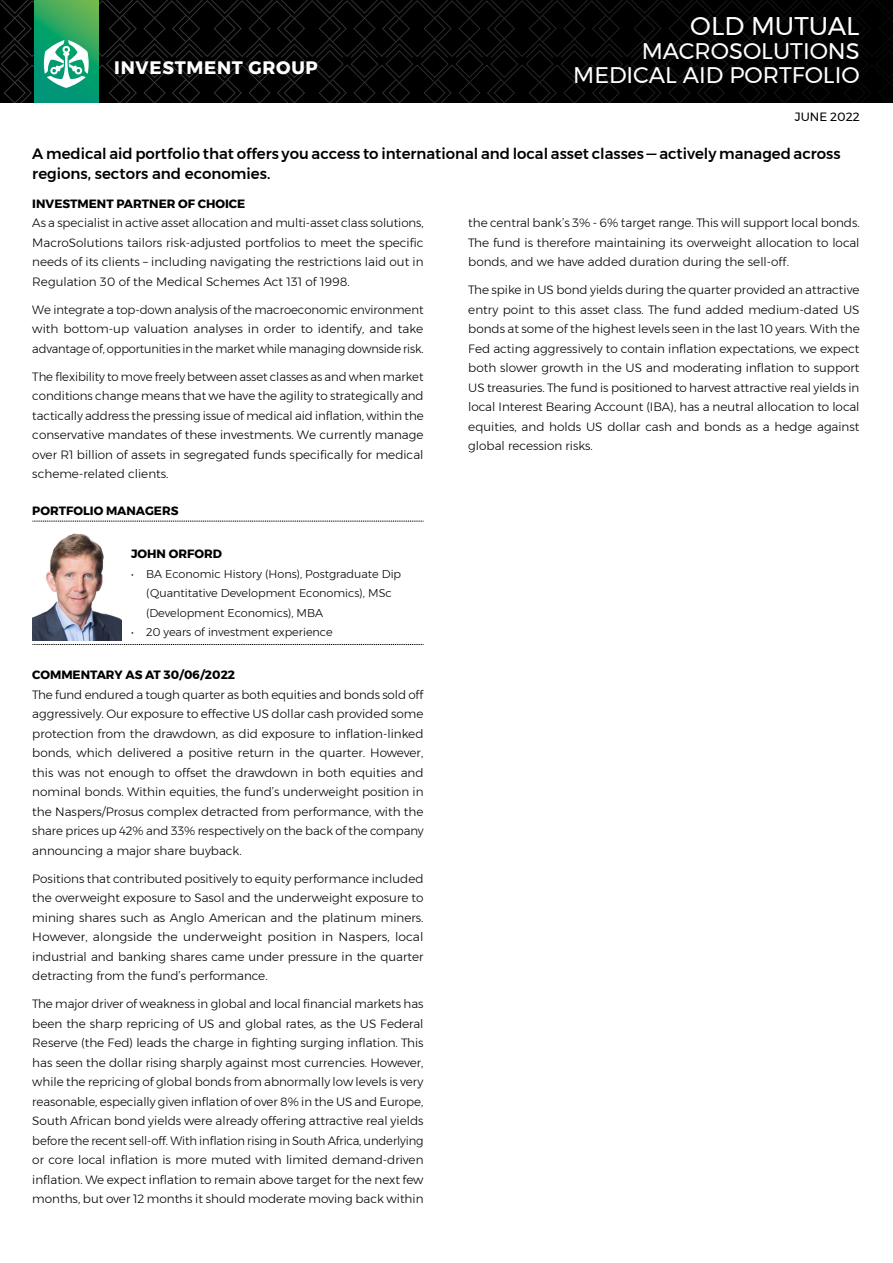
<style>
.page{position:relative;width:893px;height:1263px;background:#fff}
.page>*{position:absolute;margin:0;border:0;box-sizing:border-box;transform-origin:0 0}
.t1{font:25.5px "Montserrat";color:#fff}
.t2{font:22.5px/24px "Montserrat";color:#fff;text-align:right}
.t3{font:700 18px "Montserrat";letter-spacing:.04em;color:#fff}
.t4{font:500 15px/19.5px "Montserrat";color:#000}
.t5{font:300 12px/19.5px "Montserrat";color:#000;text-align:justify}
.t6{font:700 12px "Montserrat";color:#000}
.t7{font:12px "Montserrat";color:#000}
.t8{font:300 11.25px/19.5px "Montserrat";color:#000}
</style>
<div class="page">
<svg style="left:32px;top:521px;width:392px;height:1px"></svg>
<svg style="left:32px;top:644px;width:392px;height:1px"></svg>
<img style="left:32px;top:534px;width:89px;height:106px">
<svg style="left:0;top:0;width:893px;height:103px;background:#050505"></svg>
<svg style="left:34px;top:0;width:64px;height:103px;background:#25a465"></svg>
<svg style="left:44px;top:40px;width:45px;height:48px"></svg>
<svg style="left:156px;top:0;width:64px;height:1px"></svg>
<h3 class="t3" style="left:114px;top:53px;width:205px">INVESTMENT GROUP</h3>
<h1 class="t1" style="left:690px;top:7px;width:171px">OLD MUTUAL</h1>
<h2 class="t2" style="left:573px;top:39px;width:288px">MACROSOLUTIONS<br>MEDICAL AID PORTFOLIO</h2>
<p class="t7" style="left:795px;top:107px;width:66px">JUNE 2022</p>
<p class="t4" style="left:32px;top:144px;width:810px">A medical aid portfolio that offers you access to international and local asset classes — actively managed across regions, sectors and economies.</p>
<p class="t5" style="left:468px;top:213px;width:393px">the central bank’s 3% - 6% target range. This will support local bonds.<br>The fund is therefore maintaining its overweight allocation to local bonds, and we have added duration during the sell-off.</p>
<p class="t5" style="left:468px;top:280px;width:393px">The spike in US bond yields during the quarter provided an attractive entry point to this asset class. The fund added medium-dated US bonds at some of the highest levels seen in the last 10 years. With the Fed acting aggressively to contain inflation expectations, we expect both slower growth in the US and moderating inflation to support US treasuries. The fund is positioned to harvest attractive real yields in local Interest Bearing Account (IBA), has a neutral allocation to local equities, and holds US dollar cash and bonds as a hedge against global recession risks.</p>
<p class="t6" style="left:32px;top:194px;width:215px">INVESTMENT PARTNER OF CHOICE</p>
<p class="t5" style="left:32px;top:213px;width:393px">As a specialist in active asset allocation and multi-asset class solutions, MacroSolutions tailors risk-adjusted portfolios to meet the specific needs of its clients – including navigating the restrictions laid out in Regulation 30 of the Medical Schemes Act 131 of 1998.</p>
<p class="t5" style="left:32px;top:300px;width:393px">We integrate a top-down analysis of the macroeconomic environment with bottom-up valuation analyses in order to identify, and take advantage of, opportunities in the market while managing downside risk.</p>
<p class="t5" style="left:32px;top:367px;width:393px">The flexibility to move freely between asset classes as and when market conditions change means that we have the agility to strategically and tactically address the pressing issue of medical aid inflation, within the conservative mandates of these investments. We currently manage over R1 billion of assets in segregated funds specifically for medical scheme-related clients.</p>
<p class="t6" style="left:32px;top:501px;width:148px">PORTFOLIO MANAGERS</p>
<p class="t6" style="left:131px;top:544px;width:92px">JOHN ORFORD</p>
<p class="t8" style="left:146px;top:564px;width:257px;text-indent:-15px">• BA Economic History (Hons), Postgraduate Dip (Quantitative Development Economics), MSc (Development Economics), MBA</p>
<p class="t8" style="left:131px;top:622px;width:203px">• 20 years of investment experience</p>
<p class="t6" style="left:32px;top:665px;width:204px">COMMENTARY AS AT 30/06/2022</p>
<p class="t5" style="left:32px;top:685px;width:393px">The fund endured a tough quarter as both equities and bonds sold off aggressively. Our exposure to effective US dollar cash provided some protection from the drawdown, as did exposure to inflation-linked bonds, which delivered a positive return in the quarter. However, this was not enough to offset the drawdown in both equities and nominal bonds. Within equities, the fund’s underweight position in the Naspers/Prosus complex detracted from performance, with the share prices up 42% and 33% respectively on the back of the company announcing a major share buyback.</p>
<p class="t5" style="left:32px;top:869px;width:393px">Positions that contributed positively to equity performance included the overweight exposure to Sasol and the underweight exposure to mining shares such as Anglo American and the platinum miners.<br>However, alongside the underweight position in Naspers, local industrial and banking shares came under pressure in the quarter detracting from the fund’s performance.</p>
<p class="t5" style="left:32px;top:994px;width:393px">The major driver of weakness in global and local financial markets has been the sharp repricing of US and global rates, as the US Federal Reserve (the Fed) leads the charge in fighting surging inflation. This has seen the dollar rising sharply against most currencies. However, while the repricing of global bonds from abnormally low levels is very reasonable, especially given inflation of over 8% in the US and Europe, South African bond yields were already offering attractive real yields before the recent sell-off. With inflation rising in South Africa, underlying or core local inflation is more muted with limited demand-driven inflation. We expect inflation to remain above target for the next few months, but over 12 months it should moderate moving back within</p>
</div>
